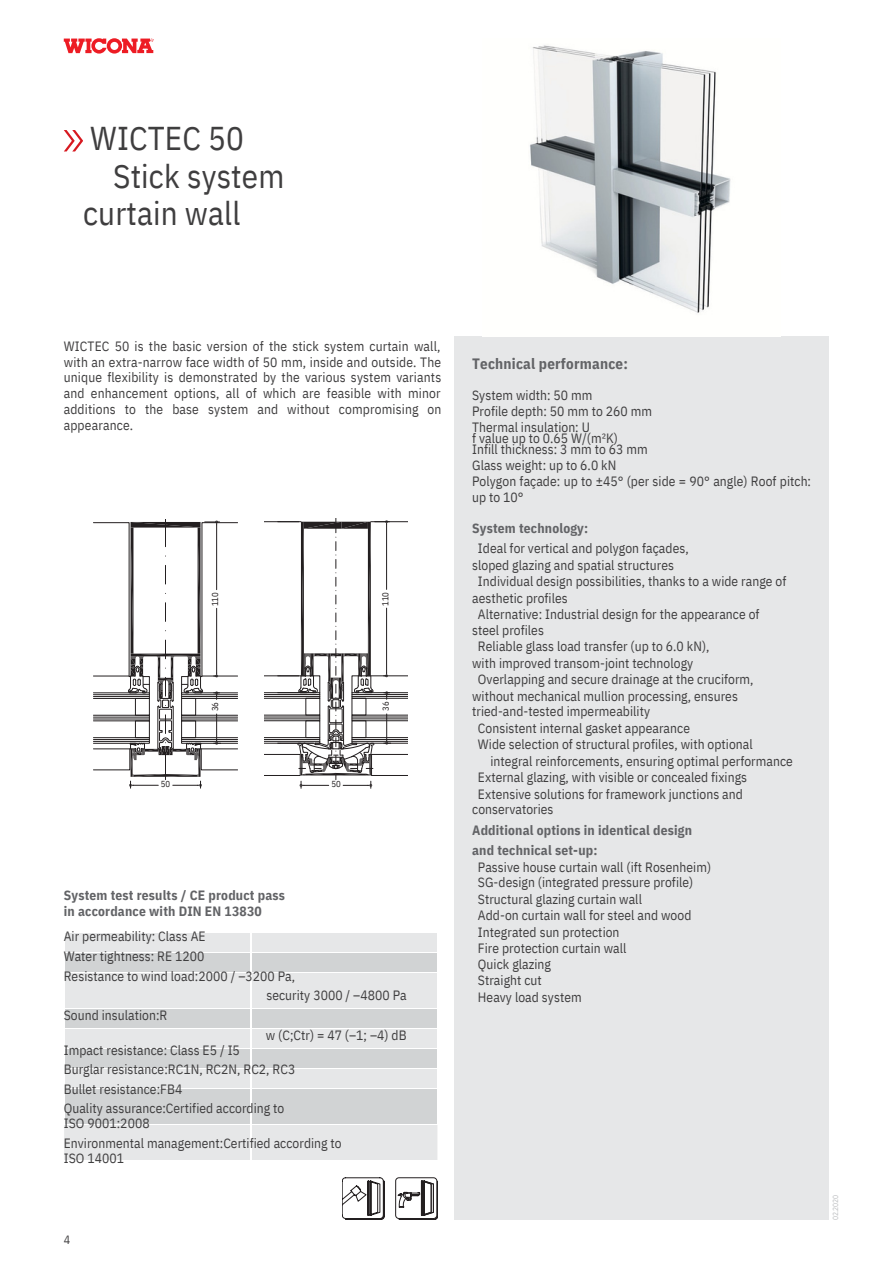
<style>
.page{position:relative;width:893px;height:1264px;background:#fff}
.page>*{position:absolute;margin:0;border:0;box-sizing:border-box;transform-origin:0 0}
.t1{font:33px "IBM Plex Sans Cond";letter-spacing:.005em;color:#3f3e3f}
.t2{font:700 15px "IBM Plex Sans Cond";letter-spacing:.015em;color:#626366}
.t3{font:13.5px/15.8px "IBM Plex Sans Cond";letter-spacing:.005em;color:#3f3e3f;text-align:justify}
.t4{font:700 13.5px "IBM Plex Sans Cond";letter-spacing:.015em;color:#626366}
.t5{font:12px "IBM Plex Sans Cond";color:#3f3e3f}
.t6{font:8.7px "IBM Plex Sans Cond";letter-spacing:-.01em;color:#231f20}
.t7{font:7.5px "IBM Plex Sans Cond";letter-spacing:-.035em;color:#bcbec0}
</style>
<div class="page">
<svg style="left:64px;top:38px;width:89px;height:16px"></svg>
<svg style="left:93px;top:519px;width:145px;height:269px"></svg>
<div style="left:93px;top:737px;width:57px;height:6px;border:1px solid #231f20"></div>
<hr style="left:93px;top:741px;width:56px;height:1px;background:#231f20">
<hr style="left:93px;top:739px;width:56px;height:1px;background:#231f20">
<div style="left:135px;top:720px;width:15px;height:18px;border:1px solid #231f20"></div>
<div style="left:93px;top:715px;width:57px;height:6px;border:1px solid #231f20"></div>
<hr style="left:93px;top:718px;width:56px;height:1px;background:#231f20">
<hr style="left:93px;top:717px;width:56px;height:1px;background:#231f20">
<div style="left:135px;top:698px;width:15px;height:17px;border:1px solid #231f20"></div>
<hr style="left:93px;top:696px;width:56px;height:1px;background:#231f20">
<hr style="left:93px;top:694px;width:56px;height:1px;background:#231f20">
<div style="left:181px;top:737px;width:57px;height:6px;border:1px solid #231f20"></div>
<hr style="left:181px;top:741px;width:56px;height:1px;background:#231f20">
<hr style="left:181px;top:739px;width:56px;height:1px;background:#231f20">
<div style="left:181px;top:720px;width:15px;height:18px;border:1px solid #231f20"></div>
<div style="left:181px;top:715px;width:57px;height:6px;border:1px solid #231f20"></div>
<hr style="left:181px;top:718px;width:56px;height:1px;background:#231f20">
<hr style="left:181px;top:717px;width:56px;height:1px;background:#231f20">
<div style="left:181px;top:698px;width:15px;height:17px;border:1px solid #231f20"></div>
<div style="left:181px;top:692px;width:57px;height:6px;border:1px solid #231f20"></div>
<hr style="left:181px;top:696px;width:56px;height:1px;background:#231f20">
<hr style="left:181px;top:694px;width:56px;height:1px;background:#231f20">
<svg style="left:264px;top:518px;width:144px;height:270px"></svg>
<svg style="left:342px;top:1177px;width:43px;height:43px"></svg>
<svg style="left:395px;top:1177px;width:43px;height:43px"></svg>
<div style="left:455px;top:336px;width:373px;height:883px;background:#e6e7e8"></div>
<img style="left:530px;top:45px;width:201px;height:268px">
<svg style="left:64px;top:130px;width:19px;height:21px"></svg>
<div style="left:65px;top:933px;width:372px;height:227px;background:#e6e7e8"></div>
<svg style="left:65px;top:953px;width:372px;height:171px;background:#dadbdc"></svg>
<hr style="left:64px;top:952px;width:187px;height:1px;background:#fff">
<hr style="left:251px;top:952px;width:186px;height:1px;background:#fff">
<svg style="left:250px;top:933px;width:1px;height:39px"></svg>
<hr style="left:64px;top:972px;width:187px;height:1px;background:#fff">
<hr style="left:251px;top:972px;width:186px;height:1px;background:#fff">
<hr style="left:250px;top:972px;width:1px;height:36px;background:#fff">
<hr style="left:64px;top:1008px;width:187px;height:1px;background:#fff">
<hr style="left:64px;top:1028px;width:187px;height:1px;background:#fff">
<hr style="left:64px;top:1048px;width:187px;height:1px;background:#fff">
<hr style="left:251px;top:1048px;width:186px;height:1px;background:#fff">
<hr style="left:64px;top:1068px;width:187px;height:1px;background:#fff">
<hr style="left:251px;top:1008px;width:186px;height:1px;background:#fff">
<hr style="left:251px;top:1028px;width:186px;height:1px;background:#fff">
<hr style="left:251px;top:1068px;width:186px;height:1px;background:#fff">
<svg style="left:250px;top:1009px;width:1px;height:79px"></svg>
<hr style="left:64px;top:1088px;width:187px;height:1px;background:#fff">
<hr style="left:251px;top:1088px;width:186px;height:1px;background:#fff">
<hr style="left:250px;top:1088px;width:1px;height:36px;background:#fff">
<hr style="left:64px;top:1124px;width:187px;height:1px;background:#fff">
<hr style="left:251px;top:1124px;width:186px;height:1px;background:#fff">
<hr style="left:250px;top:1124px;width:1px;height:36px;background:#fff">
<p class="t1" style="left:90px;top:117px;width:155px">WICTEC 50</p>
<p class="t1" style="left:113px;top:154px;width:172px">Stick system</p>
<p class="t1" style="left:83px;top:191px;width:159px">curtain wall</p>
<p class="t3" style="left:64px;top:338px;width:379px">WICTEC 50 is the basic version of the stick system curtain wall, with an extra-narrow face width of 50 mm, inside and outside. The unique flexibility is demonstrated by the various system variants and enhancement options, all of which are feasible with minor additions to the base system and without compromising on appearance.</p>
<p class="t6" style="left:209px;top:606px;width:15px;rotate:-90deg">110</p>
<p class="t6" style="left:209px;top:711px;width:11px;rotate:-90deg">36</p>
<p class="t6" style="left:161px;top:778px;width:11px">50</p>
<p class="t6" style="left:331px;top:778px;width:11px">50</p>
<p class="t6" style="left:379px;top:606px;width:15px;rotate:-90deg">110</p>
<p class="t6" style="left:380px;top:711px;width:11px;rotate:-90deg">36</p>
<p class="t4" style="left:64px;top:886px;width:223px">System test results / CE product pass</p>
<p class="t4" style="left:64px;top:902px;width:199px">in accordance with DIN EN 13830</p>
<p class="t3" style="left:64px;top:927px;width:143px">Air permeability: Class AE</p>
<p class="t3" style="left:64px;top:947px;width:142px">Water tightness: RE 1200</p>
<p class="t3" style="left:64px;top:968px;width:233px">Resistance to wind load:2000 / –3200 Pa,</p>
<p class="t3" style="left:266px;top:987px;width:142px">security 3000 / –4800 Pa</p>
<p class="t3" style="left:64px;top:1007px;width:105px">Sound insulation:R</p>
<p class="t3" style="left:266px;top:1026px;width:142px">w (C;Ctr) = 47 (–1; –4) dB</p>
<p class="t3" style="left:64px;top:1042px;width:178px">Impact resistance: Class E5 / I5</p>
<p class="t3" style="left:64px;top:1061px;width:233px">Burglar resistance:RC1N, RC2N, RC2, RC3</p>
<p class="t3" style="left:64px;top:1080px;width:120px">Bullet resistance:FB4</p>
<p class="t3" style="left:64px;top:1099px;width:222px">Quality assurance:Certified according to</p>
<p class="t3" style="left:64px;top:1115px;width:87px">ISO 9001:2008</p>
<p class="t3" style="left:64px;top:1134px;width:279px">Environmental management:Certified according to</p>
<p class="t3" style="left:64px;top:1150px;width:62px">ISO 14001</p>
<p class="t5" style="left:64px;top:1231px;width:8px">4</p>
<p class="t2" style="left:472px;top:354px;width:157px">Technical performance:</p>
<p class="t3" style="left:472px;top:387px;width:122px">System width: 50 mm</p>
<p class="t3" style="left:472px;top:403px;width:181px">Profile depth: 50 mm to 260 mm</p>
<p class="t3" style="left:472px;top:419px;width:119px">Thermal insulation: U</p>
<p class="t3" style="left:472px;top:430px;width:147px">f value up to 0.65 W/(m²K)</p>
<p class="t3" style="left:472px;top:441px;width:177px">Infill thickness: 3 mm to 63 mm</p>
<p class="t3" style="left:472px;top:457px;width:146px">Glass weight: up to 6.0 kN</p>
<p class="t3" style="left:472px;top:473px;width:340px">Polygon façade: up to ±45° (per side = 90° angle) Roof pitch: up to 10°</p>
<p class="t4" style="left:472px;top:519px;width:118px">System technology:</p>
<p class="t3" style="left:478px;top:540px;width:212px">Ideal for vertical and polygon façades,</p>
<p class="t3" style="left:472px;top:557px;width:203px">sloped glazing and spatial structures</p>
<p class="t3" style="left:478px;top:573px;width:310px">Individual design possibilities, thanks to a wide range of</p>
<p class="t3" style="left:472px;top:590px;width:97px">aesthetic profiles</p>
<p class="t3" style="left:478px;top:605px;width:283px">Alternative: Industrial design for the appearance of</p>
<p class="t3" style="left:472px;top:622px;width:73px">steel profiles</p>
<p class="t3" style="left:478px;top:638px;width:233px">Reliable glass load transfer (up to 6.0 kN),</p>
<p class="t3" style="left:472px;top:655px;width:222px">with improved transom-joint technology</p>
<p class="t3" style="left:478px;top:671px;width:277px">Overlapping and secure drainage at the cruciform,</p>
<p class="t3" style="left:472px;top:687px;width:267px">without mechanical mullion processing, ensures</p>
<p class="t3" style="left:472px;top:703px;width:179px">tried-and-tested impermeability</p>
<p class="t3" style="left:478px;top:720px;width:213px">Consistent internal gasket appearance</p>
<p class="t3" style="left:478px;top:736px;width:276px">Wide selection of structural profiles, with optional</p>
<p class="t3" style="left:490px;top:753px;width:304px">integral reinforcements, ensuring optimal performance</p>
<p class="t3" style="left:478px;top:768px;width:271px">External glazing, with visible or concealed fixings</p>
<p class="t3" style="left:478px;top:785px;width:266px">Extensive solutions for framework junctions and</p>
<p class="t3" style="left:472px;top:801px;width:83px">conservatories</p>
<p class="t4" style="left:472px;top:820px;width:221px">Additional options in identical design</p>
<p class="t4" style="left:472px;top:840px;width:127px">and technical set-up:</p>
<p class="t3" style="left:478px;top:858px;width:235px">Passive house curtain wall (ift Rosenheim)</p>
<p class="t3" style="left:478px;top:874px;width:217px">SG-design (integrated pressure profile)</p>
<p class="t3" style="left:478px;top:891px;width:165px">Structural glazing curtain wall</p>
<p class="t3" style="left:478px;top:907px;width:215px">Add-on curtain wall for steel and wood</p>
<p class="t3" style="left:478px;top:923px;width:143px">Integrated sun protection</p>
<p class="t3" style="left:478px;top:939px;width:150px">Fire protection curtain wall</p>
<p class="t3" style="left:478px;top:956px;width:75px">Quick glazing</p>
<p class="t3" style="left:478px;top:972px;width:65px">Straight cut</p>
<p class="t3" style="left:478px;top:989px;width:105px">Heavy load system</p>
<p class="t7" style="left:830px;top:1219px;width:26px;rotate:-90deg">02.2020</p>
</div>
